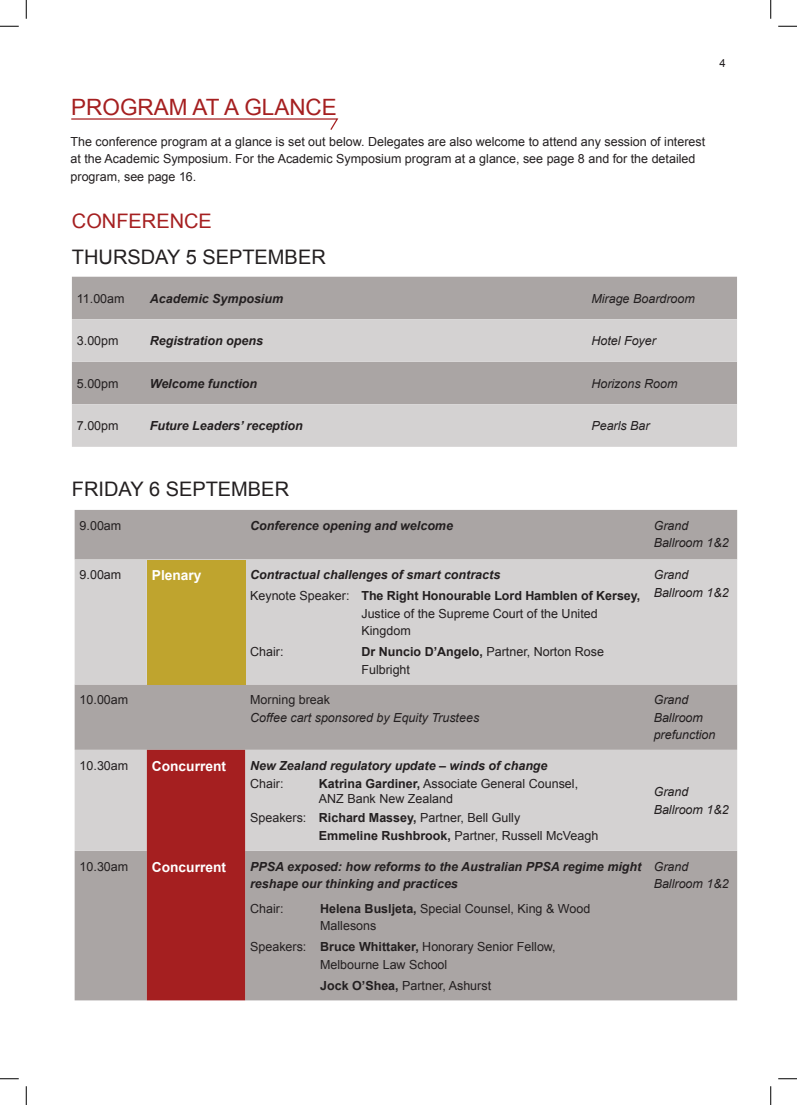
<style>
.page{position:relative;width:797px;height:1105px;background:#fff}
.page>*{position:absolute;margin:0;border:0;box-sizing:border-box;transform-origin:0 0}
.t1{font:22.5px "Arial";color:#a51f20}
.t2{font:20px "Arial";color:#231f20}
.t3{font:20px "Arial";color:#a51f20}
.t4{font:700 13.75px "Arial";color:#fff}
.t5{font:12.5px/17.5px "Arial";color:#231f20}
.t6{font:italic 700 12.5px/17.5px "Arial";color:#231f20}
.t7{font:italic 12.5px/17.5px "Arial";color:#231f20}
.t8{font:11.25px "Arial";color:#231f20}
.s1{font-weight:700}
</style>
<div class="page">
<div style="left:72px;top:277px;width:665px;height:42px;background:#aaa5a4"></div>
<svg style="left:72px;top:319px;width:665px;height:128px;background:#c6c3c3"></svg>
<div style="left:75px;top:510px;width:662px;height:490px;background:#aaa5a4"></div>
<svg style="left:75px;top:559px;width:662px;height:292px;background:#c9c6c5"></svg>
<div style="left:147px;top:559px;width:98px;height:125px;background:#bfa42e"></div>
<div style="left:147px;top:750px;width:98px;height:250px;background:#a51f20"></div>
<svg style="left:71px;top:118px;width:268px;height:12px"></svg>
<svg style="left:0;top:25px;width:19px;height:2px"></svg>
<svg style="left:778px;top:25px;width:19px;height:2px"></svg>
<svg style="left:0;top:1078px;width:19px;height:1px"></svg>
<svg style="left:778px;top:1078px;width:19px;height:1px"></svg>
<svg style="left:25px;top:0;width:2px;height:19px"></svg>
<svg style="left:25px;top:1086px;width:2px;height:19px"></svg>
<svg style="left:770px;top:0;width:1px;height:19px"></svg>
<svg style="left:770px;top:1086px;width:1px;height:19px"></svg>
<p class="t1" style="left:71px;top:92px;width:267px">PROGRAM AT A GLANCE</p>
<p class="t5" style="left:71px;top:133px;width:636px">The conference program at a glance is set out below. Delegates are also welcome to attend any session of interest at the Academic Symposium. For the Academic Symposium program at a glance, see page 8 and for the detailed program, see page 16.</p>
<p class="t3" style="left:72px;top:208px;width:141px">CONFERENCE</p>
<p class="t2" style="left:72px;top:244px;width:255px">THURSDAY 5 SEPTEMBER</p>
<p class="t5" style="left:77px;top:289px;width:49px">11.00am</p>
<p class="t6" style="left:150px;top:290px;width:135px">Academic Symposium</p>
<p class="t7" style="left:591px;top:290px;width:105px">Mirage Boardroom</p>
<p class="t5" style="left:77px;top:332px;width:43px">3.00pm</p>
<p class="t6" style="left:150px;top:332px;width:115px">Registration opens</p>
<p class="t7" style="left:591px;top:332px;width:66px">Hotel Foyer</p>
<p class="t5" style="left:77px;top:375px;width:43px">5.00pm</p>
<p class="t6" style="left:150px;top:375px;width:109px">Welcome function</p>
<p class="t7" style="left:591px;top:375px;width:88px">Horizons Room</p>
<p class="t5" style="left:77px;top:417px;width:43px">7.00pm</p>
<p class="t6" style="left:150px;top:417px;width:155px">Future Leaders’ reception</p>
<p class="t7" style="left:591px;top:417px;width:60px">Pearls Bar</p>
<p class="t8" style="left:719px;top:55px;width:8px">4</p>
<p class="t2" style="left:72px;top:476px;width:219px">FRIDAY 6 SEPTEMBER</p>
<p class="t5" style="left:80px;top:517px;width:43px">9.00am</p>
<p class="t6" style="left:250px;top:517px;width:204px">Conference opening and welcome</p>
<p class="t7" style="left:653px;top:517px;width:77px">Grand<br>Ballroom 1&amp;2</p>
<p class="t5" style="left:80px;top:566px;width:43px">9.00am</p>
<p class="t4" style="left:152px;top:566px;width:51px">Plenary</p>
<p class="t6" style="left:250px;top:567px;width:252px">Contractual challenges of smart contracts</p>
<p class="t5" style="left:361px;top:587px;width:280px;text-indent:-111px">Keynote Speaker: <span class="s1">The Right Honourable Lord Hamblen of Kersey,<br></span>Justice of the Supreme Court of the United<br>Kingdom</p>
<p class="t5" style="left:250px;top:643px;width:35px">Chair:</p>
<p class="t5" style="left:361px;top:643px;width:244px"><span class="s1">Dr Nuncio D’Angelo,</span> Partner, Norton Rose<br>Fulbright</p>
<p class="t7" style="left:653px;top:566px;width:77px">Grand<br>Ballroom 1&amp;2</p>
<p class="t5" style="left:80px;top:691px;width:50px">10.00am</p>
<p class="t5" style="left:250px;top:691px;width:81px">Morning break</p>
<p class="t7" style="left:250px;top:709px;width:231px">Coffee cart sponsored by Equity Trustees</p>
<p class="t5" style="left:80px;top:756px;width:50px">10.30am</p>
<p class="t4" style="left:152px;top:757px;width:76px">Concurrent</p>
<p class="t6" style="left:250px;top:757px;width:299px">New Zealand regulatory update – winds of change</p>
<p class="t5" style="left:250px;top:775px;width:35px">Chair:</p>
<p class="t5" style="left:319px;top:776px;width:261px;line-height:15px"><span class="s1">Katrina Gardiner,</span> Associate General Counsel,<br>ANZ Bank New Zealand</p>
<p class="t5" style="left:250px;top:809px;width:271px">Speakers: <span class="s1">Richard Massey,</span> Partner, Bell Gully</p>
<p class="t5" style="left:319px;top:827px;width:281px"><span class="s1">Emmeline Rushbrook,</span> Partner, Russell McVeagh</p>
<p class="t5" style="left:80px;top:857px;width:50px">10.30am</p>
<p class="t4" style="left:152px;top:858px;width:76px">Concurrent</p>
<p class="t6" style="left:250px;top:858px;width:393px">PPSA exposed: how reforms to the Australian PPSA regime might reshape our thinking and practices</p>
<p class="t5" style="left:250px;top:900px;width:35px">Chair:</p>
<p class="t5" style="left:320px;top:900px;width:272px"><span class="s1">Helena Busljeta,</span> Special Counsel, King &amp; Wood<br>Mallesons</p>
<p class="t5" style="left:320px;top:938px;width:237px;text-indent:-70px">Speakers: <span class="s1">Bruce Whittaker,</span> Honorary Senior Fellow,<br>Melbourne Law School</p>
<p class="t5" style="left:320px;top:977px;width:172px"><span class="s1">Jock O’Shea,</span> Partner, Ashurst</p>
<p class="t7" style="left:653px;top:691px;width:63px">Grand<br>Ballroom prefunction</p>
<p class="t7" style="left:653px;top:783px;width:77px">Grand<br>Ballroom 1&amp;2</p>
<p class="t7" style="left:653px;top:858px;width:77px">Grand<br>Ballroom 1&amp;2</p>
</div>
